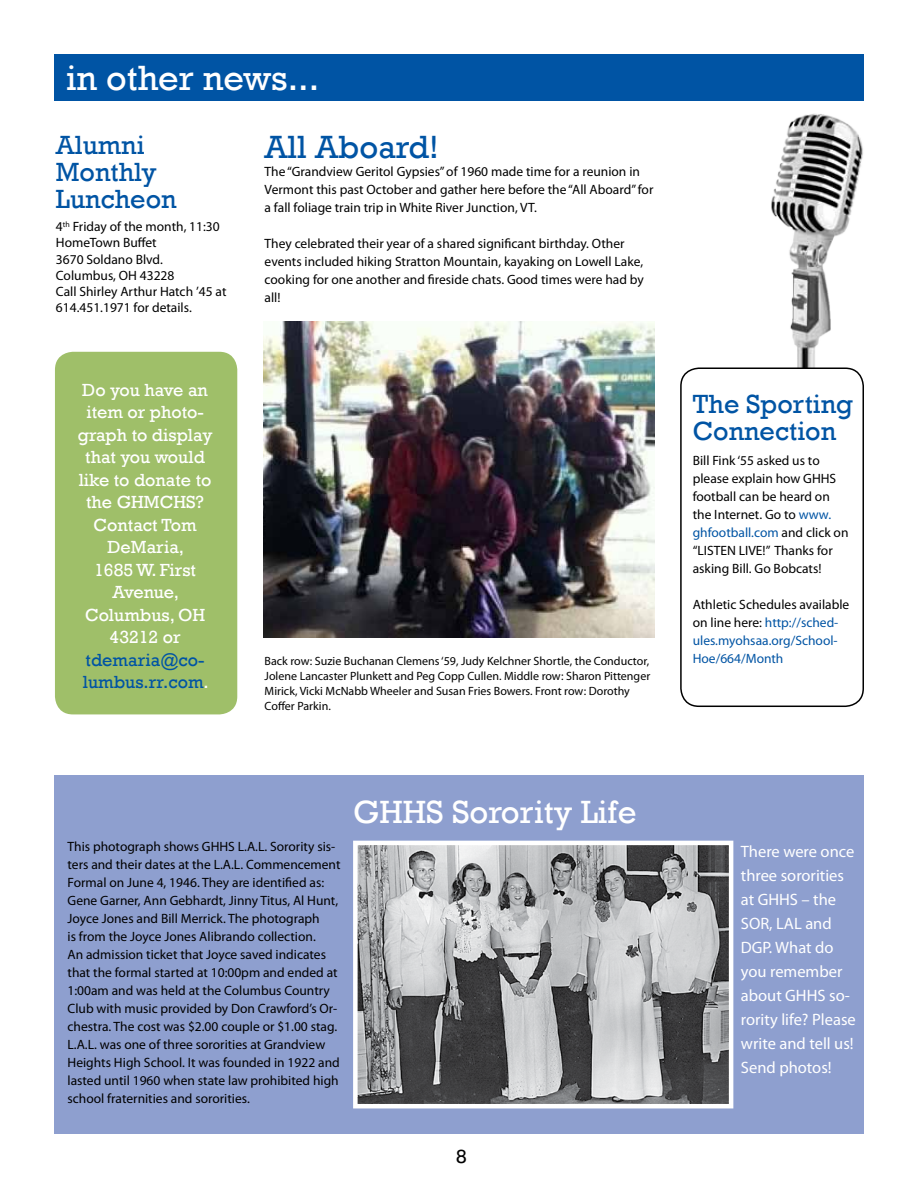
<style>
.page{position:relative;width:918px;height:1188px;background:#fff}
.page>*{position:absolute;margin:0;border:0;box-sizing:border-box;transform-origin:0 0}
.t1{font:36px "Rockwell";color:#fff}
.t2{font:33px "Rockwell";color:#fff}
.t3{font:33px "Rockwell";color:#0054a4}
.t4{font:27px/27px "Rockwell";color:#0054a4}
.t5{font:19.5px "Rockwell";color:#000}
.t6{font:18px/22.5px "Rockwell";color:#fff;text-align:center}
.t7{font:18px/22.5px "Rockwell";color:#0054a4}
.t8{font:16.5px/24px "Myriad Pro";color:#fff}
.t9{font:13.5px/18px "Myriad Pro";color:#000}
.t10{font:13.5px/18px "Myriad Pro";color:#0054a4}
.t11{font:12px/15px "Myriad Pro";color:#000}
.s1{color:#fff}
.s2{color:#0054a4}
.s3{color:#000}
</style>
<div class="page">
<img style="left:686px;top:100px;width:178px;height:281px">
<div style="left:681px;top:368px;width:182px;height:338px;background:#fff;border-radius:18px"></div>
<div style="left:680px;top:367px;width:184px;height:340px;border:2px solid #000;border-radius:18px"></div>
<div style="left:55px;top:775px;width:809px;height:359px;background:#8e9fcf"></div>
<div style="left:55px;top:352px;width:182px;height:362px;background:#9fbf69;border-radius:18px"></div>
<img style="left:263px;top:321px;width:392px;height:316px">
<div style="left:54px;top:54px;width:810px;height:46px;background:#0054a4"></div>
<img style="left:358px;top:846px;width:370px;height:257px">
<div style="left:353px;top:841px;width:380px;height:267px;border:4px solid #fff"></div>
<h1 class="t1" style="left:66px;top:57px;width:255px">in other news...</h1>
<h3 class="t4" style="left:56px;top:132px;width:122px">Alumni<br>Monthly<br>Luncheon</h3>
<p class="t9" style="left:56px;top:218px;width:172px;line-height:16.2px">4<sup>th</sup> Friday of the month, 11:30<br>HomeTown Buffet<br>3670 Soldano Blvd.<br>Columbus, OH 43228<br>Call Shirley Arthur Hatch ’45 at<br>614.451.1971 for details.</p>
<h3 class="t6" style="left:78px;top:379px;width:136px">Do you have an item or photo&shy;graph to display that you would like to donate to the GHMCHS?<br>Contact Tom<br>DeMaria,<br>1685 W. First<br>Avenue,<br>Columbus, OH<br>43212 or</h3>
<h3 class="t7" style="left:83px;top:649px;width:128px">tdemaria@co&shy;lumbus.rr.com<span class="s1">.</span></h3>
<h2 class="t3" style="left:265px;top:128px;width:176px">All Aboard!</h2>
<p class="t9" style="left:265px;top:163px;width:390px">The “Grandview Geritol Gypsies” of 1960 made time for a reunion in<br>Vermont this past October and gather here before the “All Aboard” for a fall foliage train trip in White River Junction, VT.</p>
<p class="t9" style="left:265px;top:235px;width:381px">They celebrated their year of a shared significant birthday. Other events included hiking Stratton Mountain, kayaking on Lowell Lake, cooking for one another and fireside chats. Good times were had by all!</p>
<p class="t11" style="left:265px;top:654px;width:387px">Back row: Suzie Buchanan Clemens ‘59, Judy Kelchner Shortle, the Conductor, Jolene Lancaster Plunkett and Peg Copp Cullen. Middle row: Sharon Pittenger Mirick, Vicki McNabb Wheeler and Susan Fries Bowers. Front row: Dorothy Coffer Parkin.</p>
<h2 class="t2" style="left:353px;top:793px;width:285px">GHHS Sorority Life</h2>
<h3 class="t4" style="left:693px;top:391px;width:162px">The Sporting<br>Connection</h3>
<p class="t9" style="left:693px;top:451px;width:157px">Bill Fink ‘55 asked us to please explain how GHHS football can be heard on the Internet. Go to <span class="s2">www. ghfootball.com</span> and click on “LISTEN LIVE!” Thanks for asking Bill. Go Bobcats!</p>
<p class="t10" style="left:693px;top:595px;width:158px"><span class="s3">Athletic Schedules available on line here:</span> http://sched&shy;ules.myohsaa.org/School-<br>Hoe/664/Month</p>
<p class="t9" style="left:68px;top:837px;width:274px">This photograph shows GHHS L.A.L. Sorority sis&shy;ters and their dates at the L.A.L. Commencement Formal on June 4, 1946. They are identified as:<br>Gene Garner, Ann Gebhardt, Jinny Titus, Al Hunt, Joyce Jones and Bill Merrick. The photograph<br>is from the Joyce Jones Alibrando collection.<br>An admission ticket that Joyce saved indicates that the formal started at 10:00pm and ended at 1:00am and was held at the Columbus Country Club with music provided by Don Crawford’s Or&shy;chestra. The cost was $2.00 couple or $1.00 stag.<br>L.A.L. was one of three sororities at Grandview Heights High School. It was founded in 1922 and lasted until 1960 when state law prohibited high school fraternities and sororities.</p>
<p class="t8" style="left:741px;top:839px;width:116px">There were once three sororities at GHHS – the<br>SOR, LAL and<br>DGP. What do you remember about GHHS so&shy;rority life? Please write and tell us!<br>Send photos!</p>
<h3 class="t5" style="left:456px;top:1145px;width:12px">8</h3>
</div>
